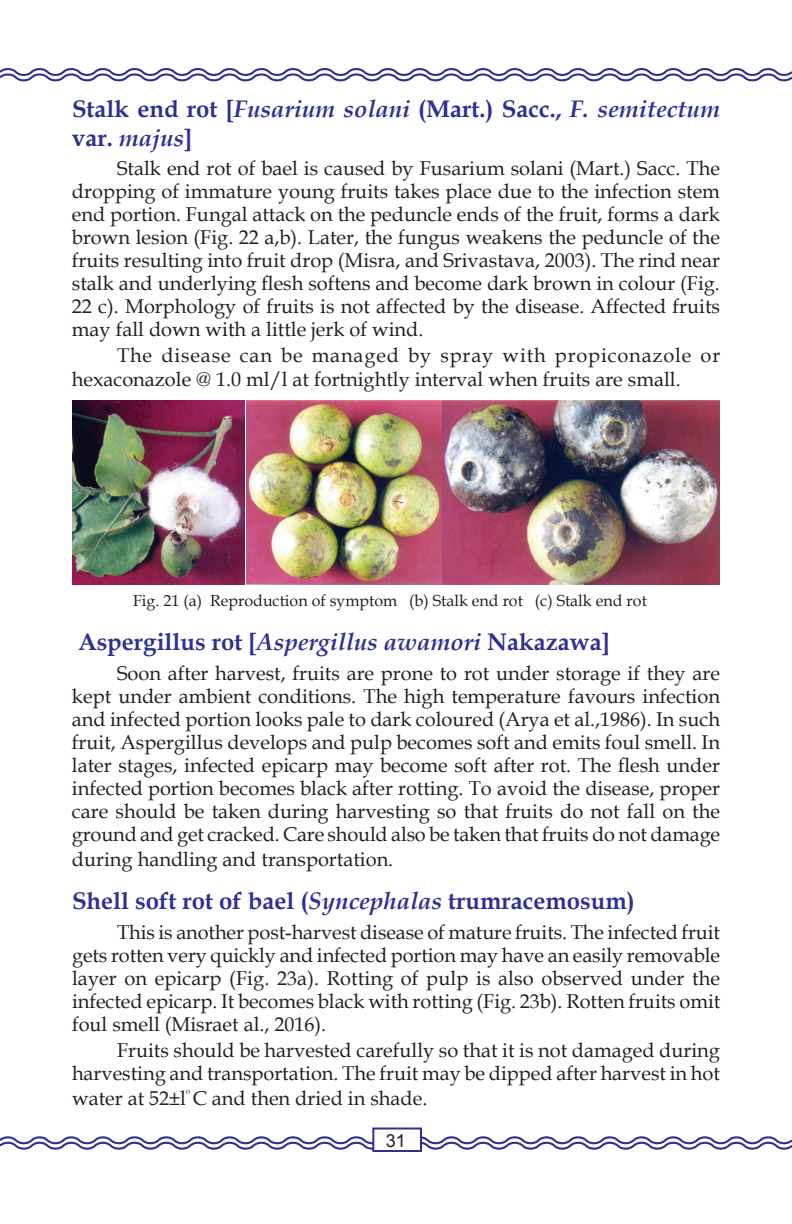
<style>
.page{position:relative;width:792px;height:1224px;background:#fff}
.page>*{position:absolute;margin:0;border:0;box-sizing:border-box;transform-origin:0 0}
.t1{font:700 24px "Book Antiqua";color:#2e3092}
.t2{font:italic 700 24px/28.8px "Book Antiqua";color:#2e3092}
.t3{font:20px/23px "Book Antiqua";color:#231f20;text-align:justify}
.t4{font:18px "Arial";color:#231f20}
.t5{font:16px "Book Antiqua";color:#231f20}
.s1{font-style:normal}
.s2{font-style:italic}
</style>
<div class="page">
<svg style="left:0;top:68px;width:792px;height:14px"></svg>
<svg style="left:0;top:1136px;width:792px;height:14px"></svg>
<div style="left:372px;top:1128px;width:50px;height:24px;background:#fff;border:2px solid #2e3092"></div>
<img style="left:72px;top:400px;width:369px;height:184px">
<img style="left:443px;top:400px;width:277px;height:184px">
<p class="t2" style="left:72px;top:94px;width:649px"><span class="s1">Stalk end rot [</span>Fusarium solani <span class="s1">(Mart.) Sacc.,</span> F. semitectum <span class="s1">var.</span> majus<span class="s1">]</span></p>
<p class="t3" style="left:72px;top:157px;width:650px;text-indent:45px">Stalk end rot of bael is caused by Fusarium solani (Mart.) Sacc. The dropping of immature young fruits takes place due to the infection stem end portion. Fungal attack on the peduncle ends of the fruit, forms a dark brown lesion (Fig. 22 a,b). Later, the fungus weakens the peduncle of the fruits resulting into fruit drop (Misra, and Srivastava, 2003). The rind near stalk and underlying flesh softens and become dark brown in colour (Fig.<br>22 c). Morphology of fruits is not affected by the disease. Affected fruits may fall down with a little jerk of wind.</p>
<p class="t3" style="left:72px;top:343px;width:650px;line-height:24px;text-indent:45px">The disease can be managed by spray with propiconazole or hexaconazole @ 1.0 ml/l at fortnightly interval when fruits are small.</p>
<p class="t5" style="left:133px;top:590px;width:515px">Fig. 21 (a) Reproduction of symptom (b) Stalk end rot (c) Stalk end rot</p>
<p class="t1" style="left:78px;top:626px;width:533px">Aspergillus rot [<span class="s2">Aspergillus awamori</span> Nakazawa]</p>
<p class="t3" style="left:72px;top:661px;width:650px;text-indent:45px">Soon after harvest, fruits are prone to rot under storage if they are kept under ambient conditions. The high temperature favours infection and infected portion looks pale to dark coloured (Arya et al.,1986). In such fruit, Aspergillus develops and pulp becomes soft and emits foul smell. In later stages, infected epicarp may become soft after rot. The flesh under infected portion becomes black after rotting. To avoid the disease, proper care should be taken during harvesting so that fruits do not fall on the ground and get cracked. Care should also be taken that fruits do not damage</p>
<p class="t3" style="left:72px;top:847px;width:323px">during handling and transportation.</p>
<p class="t1" style="left:72px;top:885px;width:564px">Shell soft rot of bael (<span class="s2">Syncephalas</span> trumracemosum)</p>
<p class="t3" style="left:72px;top:920px;width:650px;text-indent:45px">This is another post-harvest disease of mature fruits. The infected fruit gets rotten very quickly and infected portion may have an easily removable layer on epicarp (Fig. 23a). Rotting of pulp is also observed under the infected epicarp. It becomes black with rotting (Fig. 23b). Rotten fruits omit foul smell (Misraet al., 2016).</p>
<p class="t3" style="left:72px;top:1038px;width:650px;text-align:right">Fruits should be harvested carefully so that it is not damaged during harvesting and transportation. The fruit may be dipped after harvest in hot</p>
<p class="t3" style="left:72px;top:1086px;width:357px">water at 52±l<sup>º</sup> C and then dried in shade.</p>
<p class="t4" style="left:386px;top:1131px;width:22px">31</p>
</div>
